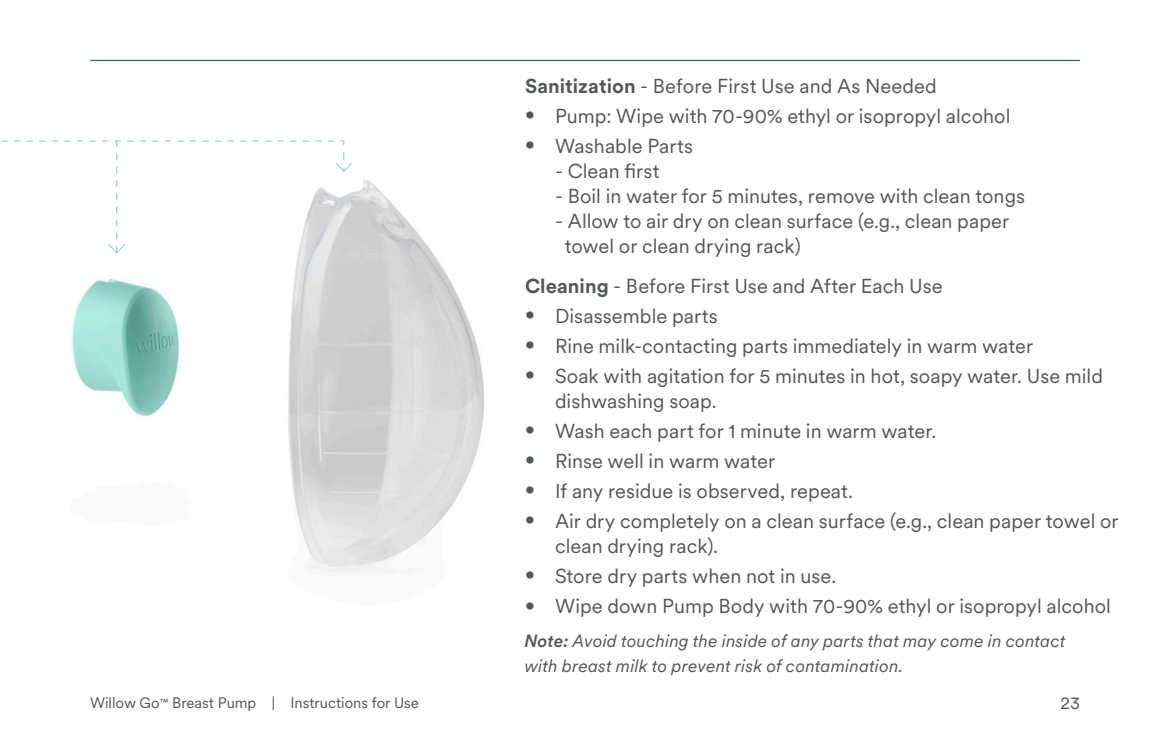
<style>
.page{position:relative;width:1170px;height:744px;background:#fff}
.page>*{position:absolute;margin:0;border:0;box-sizing:border-box;transform-origin:0 0}
.NEW_Body_Copy{font:20px/25px "Circular XX";letter-spacing:.005em;color:#54575a}
.NEW_Body_Copy-2{font:italic 17.5px/25px "Circular XX";letter-spacing:.01em;color:#54575a}
.t1{font:17.5px "Circular XX";color:#54575a}
.t2{font:15px "Circular XX";color:#54575a}
.s1{font-weight:700}
.s2{font-size:17.5px}
.s3{font-weight:500}
</style>
<div class="page">
<hr style="left:90px;top:60px;width:990px;height:1px;background:#00615d">
<img style="left:72px;top:180px;width:413px;height:393px">
<svg style="left:1px;top:140px;width:352px;height:114px"></svg>
<p class="NEW_Body_Copy" style="left:525px;top:72px;width:413px"><span class="s1">Sanitization</span> - Before First Use and As Needed</p>
<p class="NEW_Body_Copy" style="left:525px;top:102px;width:487px"><span class="s2">•</span> Pump: Wipe with 70-90% ethyl or isopropyl alcohol</p>
<p class="NEW_Body_Copy" style="left:525px;top:132px;width:170px"><span class="s2">•</span> Washable Parts</p>
<p class="NEW_Body_Copy" style="left:555px;top:157px;width:106px">- Clean first</p>
<p class="NEW_Body_Copy" style="left:555px;top:182px;width:472px">- Boil in water for 5 minutes, remove with clean tongs</p>
<p class="NEW_Body_Copy" style="left:565px;top:207px;width:446px;text-indent:-10px">- Allow to air dry on clean surface (e.g., clean paper towel or clean drying rack)</p>
<p class="NEW_Body_Copy" style="left:525px;top:272px;width:419px"><span class="s1">Cleaning</span> - Before First Use and After Each Use</p>
<p class="NEW_Body_Copy" style="left:525px;top:302px;width:194px"><span class="s2">•</span> Disassemble parts</p>
<p class="NEW_Body_Copy" style="left:525px;top:332px;width:510px"><span class="s2">•</span> Rine milk-contacting parts immediately in warm water</p>
<p class="NEW_Body_Copy" style="left:555px;top:362px;width:550px;text-indent:-30px"><span class="s2">•</span> Soak with agitation for 5 minutes in hot, soapy water. Use mild dishwashing soap.</p>
<p class="NEW_Body_Copy" style="left:525px;top:417px;width:413px"><span class="s2">•</span> Wash each part for 1 minute in warm water.</p>
<p class="NEW_Body_Copy" style="left:525px;top:447px;width:252px"><span class="s2">•</span> Rinse well in warm water</p>
<p class="NEW_Body_Copy" style="left:525px;top:477px;width:330px"><span class="s2">•</span> If any residue is observed, repeat.</p>
<p class="NEW_Body_Copy" style="left:555px;top:507px;width:565px;text-indent:-30px"><span class="s2">•</span> Air dry completely on a clean surface (e.g., clean paper towel or clean drying rack).</p>
<p class="NEW_Body_Copy" style="left:525px;top:562px;width:313px"><span class="s2">•</span> Store dry parts when not in use.</p>
<p class="NEW_Body_Copy" style="left:525px;top:592px;width:587px"><span class="s2">•</span> Wipe down Pump Body with 70-90% ethyl or isopropyl alcohol</p>
<p class="NEW_Body_Copy-2" style="left:524px;top:627px;width:542px"><span class="s3">Note:</span> Avoid touching the inside of any parts that may come in contact with breast milk to prevent risk of contamination.</p>
<p class="t2" style="left:90px;top:693px;width:330px">Willow Go<sup>™</sup> Breast Pump | Instructions for Use</p>
<p class="t1" style="left:1060px;top:690px;width:21px">23</p>
</div>
